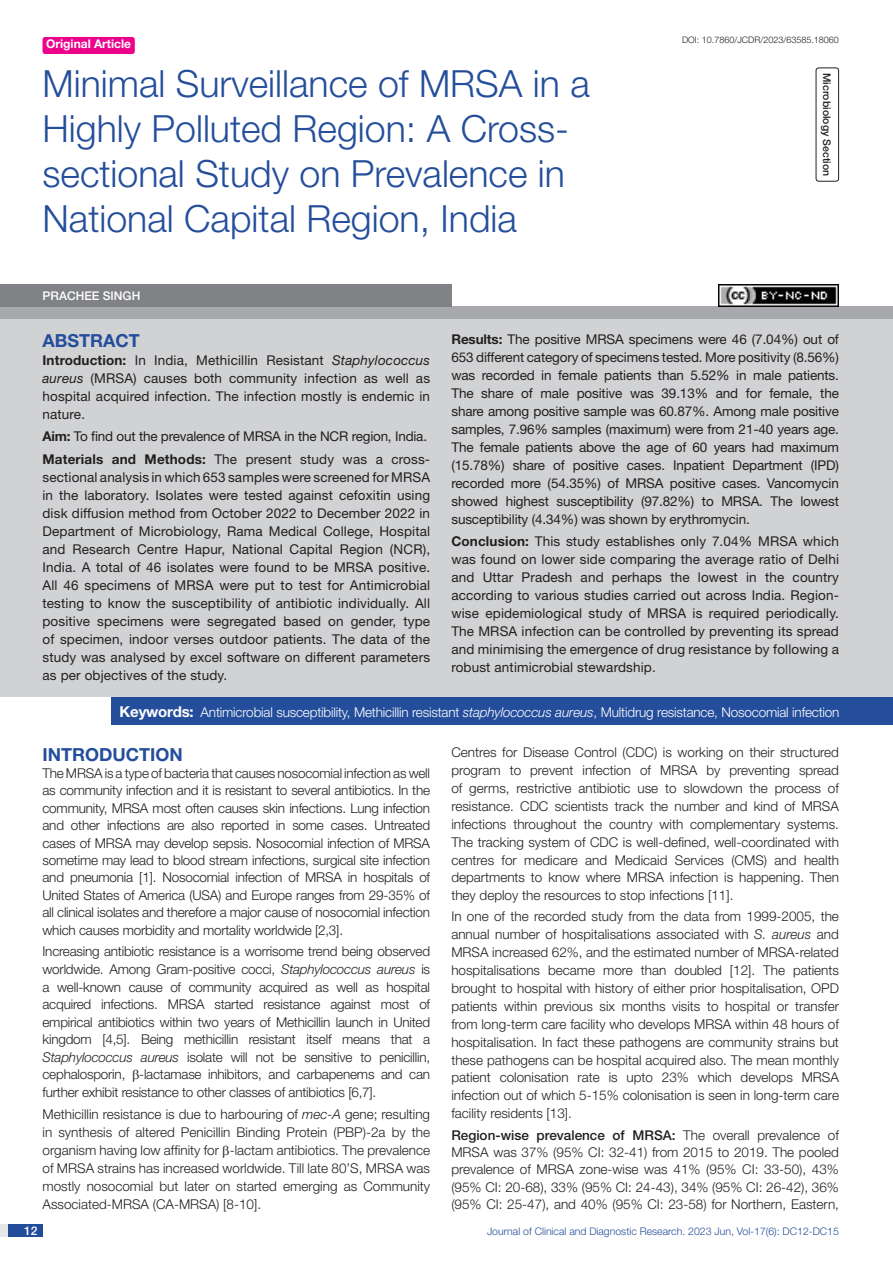
<style>
.page{position:relative;width:893px;height:1263px;background:#fff}
.page>*{position:absolute;margin:0;border:0;box-sizing:border-box;transform-origin:0 0}
.t1{font:300 37.5px/45px "Helvetica Neue";color:#244e9b}
.Heading{font:700 18px "Helvetica Neue";color:#244e9b}
.Abstract_head{font:700 18px "Helvetica Neue";color:#244e9b}
.Body_text{font:300 13.5px/17.9px "Helvetica Neue";color:#231f20;text-align:justify}
.Abstract_Text{font:13.5px/18px "Helvetica Neue";letter-spacing:.01em;color:#231f20;text-align:justify}
.Key_words{font:300 13.5px "Helvetica Neue";letter-spacing:-.01em;color:#fff}
.Abstract_Text-2{font:13.5px "Helvetica Neue";letter-spacing:-.015em;color:#231f20}
.t2{font:700 12px "Helvetica Neue";color:#fff}
.Author{font:500 12px "Helvetica Neue";color:#fff}
.t3{font:300 10.5px "Helvetica Neue";color:#244e9b}
.section{font:500 10.5px "Helvetica Neue";color:#231f20}
.DOI{font:300 9px "Helvetica Neue";color:#231f20}
.s1{font-weight:700}
.s2{font-style:italic}
.s3{font-weight:700;font-size:15px}
.s4{font-weight:500}
</style>
<div class="page">
<div style="left:0;top:1224px;width:43px;height:13px;background:#e6e7e9"></div>
<div style="left:8px;top:1224px;width:35px;height:13px;background:#214c99"></div>
<div style="left:43px;top:37px;width:92px;height:17px;background:#ed028c;border-radius:3px"></div>
<div style="left:816px;top:67px;width:23px;height:115px;border:1px solid #231f20;border-radius:3px"></div>
<div style="left:0;top:307px;width:893px;height:12px;background:#a8a9ad"></div>
<div style="left:0;top:284px;width:451px;height:23px;background:#808285"></div>
<div style="left:0;top:319px;width:893px;height:378px;background:#d1d2d4"></div>
<div style="left:111px;top:697px;width:782px;height:28px;background:#244e9b"></div>
<img style="left:719px;top:284px;width:120px;height:23px">
<p class="t2" style="left:46px;top:37px;width:87px">Original Article</p>
<p class="t1" style="left:43px;top:60px;width:549px">Minimal Surveillance of MRSA in a<br>Highly Polluted Region: A Cross&shy;sectional Study on Prevalence in<br>National Capital Region, India</p>
<p class="Author" style="left:43px;top:289px;width:99px">Prachee Singh</p>
<p class="DOI" style="left:682px;top:35px;width:158px">DOI: 10.7860/JCDR/2023/63585.18060</p>
<p class="section" style="left:833px;top:73px;width:104px;rotate:90deg">Microbiology Section</p>
<p class="Abstract_head" style="left:43px;top:329px;width:99px">ABSTRACT</p>
<p class="Abstract_Text" style="left:43px;top:351px;width:389px"><span class="s1">Introduction:</span> In India, Methicillin Resistant <span class="s2">Staphylococcus aureus</span> (MRSA) causes both community infection as well as hospital acquired infection. The infection mostly is endemic in nature.</p>
<p class="Abstract_Text-2" style="left:43px;top:428px;width:386px"><span class="s1">Aim:</span> To find out the prevalence of MRSA in the NCR region, India.</p>
<p class="Abstract_Text" style="left:43px;top:450px;width:389px"><span class="s1">Materials and Methods:</span> The present study was a cross&shy;sectional analysis in which 653 samples were screened for MRSA in the laboratory. Isolates were tested against cefoxitin using disk diffusion method from October 2022 to December 2022 in Department of Microbiology, Rama Medical College, Hospital and Research Centre Hapur, National Capital Region (NCR), India. A total of 46 isolates were found to be MRSA positive.<br>All 46 specimens of MRSA were put to test for Antimicrobial testing to know the susceptibility of antibiotic individually. All positive specimens were segregated based on gender, type of specimen, indoor verses outdoor patients. The data of the study was analysed by excel software on different parameters as per objectives of the study.</p>
<p class="Abstract_Text" style="left:451px;top:330px;width:389px"><span class="s1">Results:</span> The positive MRSA specimens were 46 (7.04%) out of 653 different category of specimens tested. More positivity (8.56%) was recorded in female patients than 5.52% in male patients.<br>The share of male positive was 39.13% and for female, the share among positive sample was 60.87%. Among male positive samples, 7.96% samples (maximum) were from 21-40 years age.<br>The female patients above the age of 60 years had maximum (15.78%) share of positive cases. Inpatient Department (IPD) recorded more (54.35%) of MRSA positive cases. Vancomycin showed highest susceptibility (97.82%) to MRSA. The lowest susceptibility (4.34%) was shown by erythromycin.</p>
<p class="Abstract_Text" style="left:451px;top:532px;width:389px"><span class="s1">Conclusion:</span> This study establishes only 7.04% MRSA which was found on lower side comparing the average ratio of Delhi and Uttar Pradesh and perhaps the lowest in the country according to various studies carried out across India. Region&shy;wise epidemiological study of MRSA is required periodically.<br>The MRSA infection can be controlled by preventing its spread and minimising the emergence of drug resistance by following a robust antimicrobial stewardship.</p>
<p class="Key_words" style="left:120px;top:703px;width:721px"><span class="s3">Keywords:</span> Antimicrobial susceptibility, Methicillin resistant <span class="s2">staphylococcus aureus</span>, Multidrug resistance, Nosocomial infection</p>
<p class="Heading" style="left:43px;top:743px;width:142px">INTRODUCTION</p>
<p class="Body_text" style="left:43px;top:764px;width:389px;line-height:17.4px">The MRSA is a type of bacteria that causes nosocomial infection as well as community infection and it is resistant to several antibiotics. In the community, MRSA most often causes skin infections. Lung infection and other infections are also reported in some cases. Untreated cases of MRSA may develop sepsis. Nosocomial infection of MRSA sometime may lead to blood stream infections, surgical site infection and pneumonia [1]. Nosocomial infection of MRSA in hospitals of United States of America (USA) and Europe ranges from 29-35% of all clinical isolates and therefore a major cause of nosocomial infection which causes morbidity and mortality worldwide [2,3].</p>
<p class="Body_text" style="left:43px;top:942px;width:389px">Increasing antibiotic resistance is a worrisome trend being observed worldwide. Among Gram‑positive cocci, <span class="s2">Staphylococcus aureus</span> is a well‑known cause of community acquired as well as hospital acquired infections. MRSA started resistance against most of empirical antibiotics within two years of Methicillin launch in United kingdom [4,5]. Being methicillin resistant itself means that a <span class="s2">Staphylococcus aureus</span> isolate will not be sensitive to penicillin, cephalosporin, ‑lactamase inhibitors, and carbapenems and can further exhibit resistance to other classes of antibiotics [6,7].</p>
<p class="Body_text" style="left:43px;top:1105px;width:389px">Methicillin resistance is due to harbouring of <span class="s2">mec‑A</span> gene; resulting in synthesis of altered Penicillin Binding Protein (PBP)‑2a by the organism having low affinity for ‑lactam antibiotics. The prevalence of MRSA strains has increased worldwide. Till late 80’S, MRSA was mostly nosocomial but later on started emerging as Community Associated-MRSA (CA-MRSA) [8-10].</p>
<p class="Body_text" style="left:451px;top:743px;width:389px">Centres for Disease Control (CDC) is working on their structured program to prevent infection of MRSA by preventing spread of germs, restrictive antibiotic use to slowdown the process of resistance. CDC scientists track the number and kind of MRSA infections throughout the country with complementary systems.<br>The tracking system of CDC is well-defined, well-coordinated with centres for medicare and Medicaid Services (CMS) and health departments to know where MRSA infection is happening. Then they deploy the resources to stop infections [11].</p>
<p class="Body_text" style="left:451px;top:907px;width:389px">In one of the recorded study from the data from 1999-2005, the annual number of hospitalisations associated with <span class="s2">S. aureus</span> and MRSA increased 62%, and the estimated number of MRSA-related hospitalisations became more than doubled [12]. The patients brought to hospital with history of either prior hospitalisation, OPD patients within previous six months visits to hospital or transfer from long-term care facility who develops MRSA within 48 hours of hospitalisation. In fact these pathogens are community strains but these pathogens can be hospital acquired also. The mean monthly patient colonisation rate is upto 23% which develops MRSA infection out of which 5-15% colonisation is seen in long-term care facility residents [13].</p>
<p class="Body_text" style="left:451px;top:1126px;width:389px;line-height:17.2px"><span class="s4">Region-wise prevalence of MRSA:</span> The overall prevalence of MRSA was 37% (95% CI: 32-41) from 2015 to 2019. The pooled prevalence of MRSA zone-wise was 41% (95% CI: 33-50), 43% (95% CI: 20-68), 33% (95% CI: 24-43), 34% (95% CI: 26-42), 36% (95% CI: 25-47), and 40% (95% CI: 23-58) for Northern, Eastern,</p>
<p class="Author" style="left:24px;top:1223px;width:15px">12</p>
<p class="t3" style="left:487px;top:1225px;width:353px">Journal of Clinical and Diagnostic Research. 2023 Jun, Vol-17(6): DC12-DC15</p>
</div>
